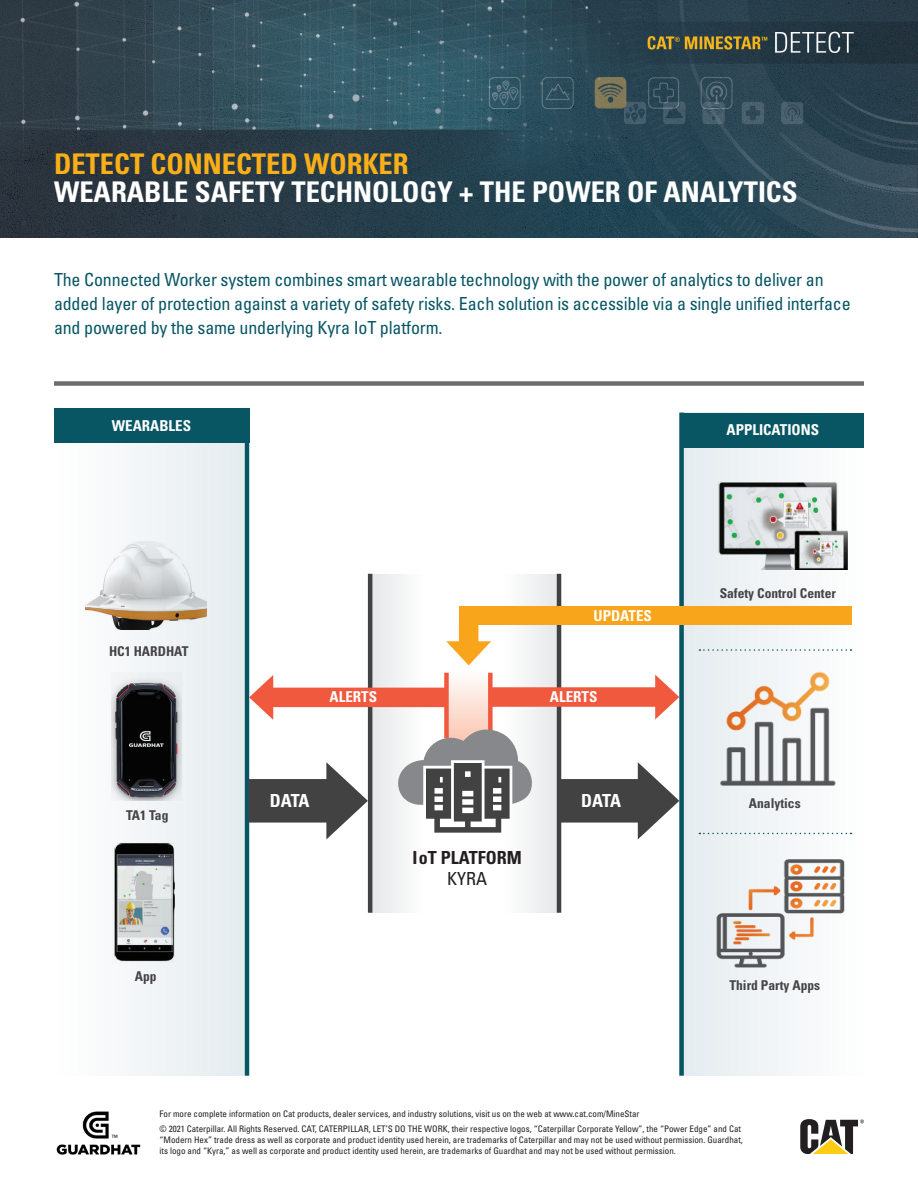
<style>
.page{position:relative;width:918px;height:1188px;background:#fff}
.page>*{position:absolute;margin:0;border:0;box-sizing:border-box;transform-origin:0 0}
.t1{font:700 condensed 28.5px/28.5px "Univers LT Std";color:#fff}
.t2{font:condensed 18px/24px "Univers LT Std";letter-spacing:-.01em;color:#085664}
.Small_Year{font:700 condensed 18px "Univers LT Std";color:#231f20}
.Small_Year-2{font:700 condensed 18px "Univers LT Std";letter-spacing:-.06em;color:#fff}
.Small_Year-3{font:condensed 18px "Univers LT Std";color:#231f20}
.Small_Year-4{font:700 condensed 15px "Univers LT Std";color:#fff}
.Small_Year-5{font:700 condensed 13.5px "Univers LT Std";color:#454346}
.t3{font:condensed 9px/10.8px "Univers LT Std";color:#231f20}
.t4{font:condensed 7.2px "Univers LT Std";color:#231f20}
.s1{color:#faaf18}
</style>
<div class="page">
<div style="left:679px;top:413px;width:185px;height:663px;background:#f1f4f6"></div>
<div style="left:679px;top:413px;width:5px;height:663px;background:#085664"></div>
<div style="left:505px;top:574px;width:54px;height:339px;background:#f0f1f2"></div>
<hr style="left:557px;top:574px;width:4px;height:339px;background:#424242">
<div style="left:459px;top:606px;width:392px;height:18px;background:#f9a51b"></div>
<div style="left:59px;top:413px;width:185px;height:663px;background:#f1f4f6"></div>
<img style="left:0;top:0;width:918px;height:238px">
<div style="left:54px;top:381px;width:810px;height:5px;background:#6c6d70"></div>
<img style="left:85px;top:541px;width:122px;height:89px">
<img style="left:111px;top:679px;width:70px;height:121px">
<img style="left:114px;top:843px;width:61px;height:119px">
<hr style="left:245px;top:413px;width:4px;height:663px;background:#085664">
<img style="left:717px;top:481px;width:133px;height:88px">
<div style="left:54px;top:408px;width:195px;height:35px;background:#085664"></div>
<div style="left:682px;top:413px;width:182px;height:35px;background:#085664"></div>
<img style="left:720px;top:672px;width:116px;height:114px">
<img style="left:716px;top:859px;width:131px;height:111px">
<svg style="left:699px;top:649px;width:153px;height:2px"></svg>
<svg style="left:699px;top:833px;width:153px;height:1px"></svg>
<div style="left:459px;top:623px;width:19px;height:28px;background:#f9a51b"></div>
<svg style="left:446px;top:641px;width:45px;height:24px"></svg>
<svg style="left:372px;top:574px;width:52px;height:338px;fill:#f0f1f2"></svg>
<hr style="left:368px;top:574px;width:4px;height:339px;background:#424242">
<div style="left:264px;top:688px;width:183px;height:19px;background:#f0593e"></div>
<svg style="left:249px;top:675px;width:24px;height:45px"></svg>
<svg style="left:446px;top:672px;width:42px;height:57px"></svg>
<div style="left:444px;top:673px;width:5px;height:65px;background:#f0593e"></div>
<div style="left:488px;top:673px;width:5px;height:65px;background:#f0593e"></div>
<div style="left:560px;top:779px;width:92px;height:44px;background:#424242"></div>
<svg style="left:638px;top:762px;width:41px;height:77px"></svg>
<div style="left:248px;top:779px;width:93px;height:44px;background:#424242"></div>
<svg style="left:326px;top:762px;width:42px;height:77px"></svg>
<div style="left:490px;top:687px;width:175px;height:20px;background:#f0593e"></div>
<svg style="left:655px;top:675px;width:24px;height:44px"></svg>
<svg style="left:398px;top:729px;width:134px;height:104px"></svg>
<svg style="left:800px;top:1119px;width:64px;height:35px"></svg>
<img style="left:56px;top:1111px;width:85px;height:44px">
<p class="t1" style="left:54px;top:149px;width:745px"><span class="s1">DETECT CONNECTED WORKER<br></span>WEARABLE SAFETY TECHNOLOGY + THE POWER OF ANALYTICS</p>
<p class="t2" style="left:54px;top:267px;width:798px">The Connected Worker system combines smart wearable technology with the power of analytics to deliver an added layer of protection against a variety of safety risks. Each solution is accessible via a single unified interface and powered by the same underlying Kyra IoT platform.</p>
<p class="Small_Year-4" style="left:112px;top:416px;width:81px">WEARABLES</p>
<p class="Small_Year-4" style="left:727px;top:421px;width:94px">APPLICATIONS</p>
<p class="Small_Year-5" style="left:109px;top:642px;width:81px">HC1 HARDHAT</p>
<p class="Small_Year-5" style="left:126px;top:807px;width:44px">TA1 Tag</p>
<p class="Small_Year-5" style="left:135px;top:968px;width:23px">App</p>
<p class="Small_Year-4" style="left:330px;top:688px;width:49px">ALERTS</p>
<p class="Small_Year-4" style="left:594px;top:607px;width:60px">UPDATES</p>
<p class="Small_Year-4" style="left:550px;top:688px;width:49px">ALERTS</p>
<p class="Small_Year-2" style="left:270px;top:790px;width:41px">DATA</p>
<p class="Small_Year-2" style="left:581px;top:790px;width:41px">DATA</p>
<p class="Small_Year" style="left:412px;top:846px;width:111px">IoT PLATFORM</p>
<p class="Small_Year-3" style="left:447px;top:867px;width:42px">KYRA</p>
<p class="Small_Year-5" style="left:720px;top:585px;width:118px">Safety Control Center</p>
<p class="Small_Year-5" style="left:749px;top:795px;width:53px">Analytics</p>
<p class="Small_Year-5" style="left:729px;top:977px;width:92px">Third Party Apps</p>
<p class="t4" style="left:112px;top:1133px;width:7px">™</p>
<p class="t3" style="left:160px;top:1108px;width:482px">For more complete information on Cat products, dealer services, and industry solutions, visit us on the web at www.cat.com/MineStar</p>
<p class="t3" style="left:160px;top:1123px;width:585px">© 2021 Caterpillar. All Rights Reserved. CAT, CATERPILLAR, LET’S DO THE WORK, their respective logos, “Caterpillar Corporate Yellow”, the “Power Edge” and Cat “Modern Hex” trade dress as well as corporate and product identity used herein, are trademarks of Caterpillar and may not be used without permission. Guardhat, its logo and “Kyra,” as well as corporate and product identity used herein, are trademarks of Guardhat and may not be used without permission.</p>
</div>
